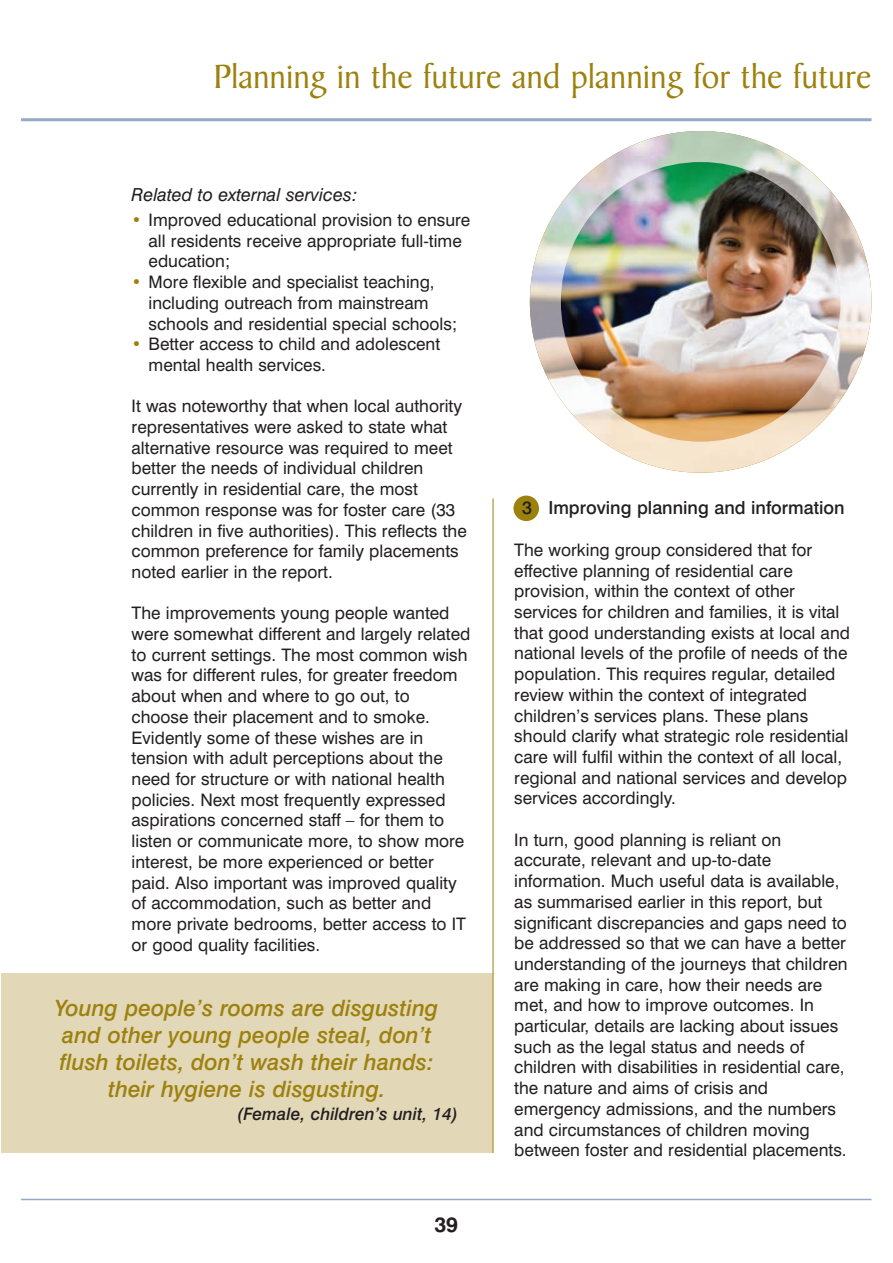
<style>
.page{position:relative;width:893px;height:1263px;background:#fff}
.page>*{position:absolute;margin:0;border:0;box-sizing:border-box;transform-origin:0 0}
.t1{font:36px "Baker Signet BT";color:#9d810d}
.t2{font:italic 500 22.5px/27px "Swiss 721 BT";color:#9d810d;text-align:center}
.t3{font:700 21px "Swiss 721 BT";color:#231f20}
.t4{font:500 18px "Swiss 721 BT";color:#231f20}
.t5{font:italic 18px "Swiss 721 BT";color:#231f20}
.t6{font:17.25px/20.7px "Swiss 721 BT";color:#231f20}
.t7{font:italic 500 17.25px "Swiss 721 BT";color:#231f20}
.s1{color:#9d810d}
</style>
<div class="page">
<div style="left:513px;top:496px;width:26px;height:25px;background:#9d810d;border-radius:50%"></div>
<div style="left:2px;top:973px;width:491px;height:180px;background:#e2d7b6"></div>
<hr style="left:21px;top:1199px;width:850px;height:1px;background:#94a8c9">
<hr style="left:21px;top:118px;width:850px;height:3px;background:#94a8c9">
<hr style="left:493px;top:498px;width:1px;height:655px;background:#9d810d">
<img style="left:530px;top:131px;width:341px;height:342px;border-radius:50%">
<img style="left:561px;top:162px;width:279px;height:280px;border-radius:50%">
<h1 class="t1" style="left:213px;top:62px;width:660px">Planning in the future and planning for the future</h1>
<p class="t5" style="left:132px;top:187px;width:227px">Related to external services:</p>
<p class="t6" style="left:149px;top:211px;width:323px;text-indent:-17px"><span class="s1">•</span> Improved educational provision to ensure all residents receive appropriate full-time education;</p>
<p class="t6" style="left:149px;top:273px;width:310px;text-indent:-17px"><span class="s1">•</span> More flexible and specialist teaching, including outreach from mainstream schools and residential special schools;</p>
<p class="t6" style="left:149px;top:335px;width:293px;text-indent:-17px"><span class="s1">•</span> Better access to child and adolescent mental health services.</p>
<p class="t6" style="left:132px;top:397px;width:337px">It was noteworthy that when local authority representatives were asked to state what alternative resource was required to meet better the needs of individual children currently in residential care, the most common response was for foster care (33 children in five authorities). This reflects the common preference for family placements noted earlier in the report.</p>
<p class="t6" style="left:132px;top:604px;width:340px">The improvements young people wanted were somewhat different and largely related to current settings. The most common wish was for different rules, for greater freedom about when and where to go out, to choose their placement and to smoke.<br>Evidently some of these wishes are in tension with adult perceptions about the need for structure or with national health policies. Next most frequently expressed aspirations concerned staff – for them to listen or communicate more, to show more interest, be more experienced or better paid. Also important was improved quality of accommodation, such as better and more private bedrooms, better access to IT or good quality facilities.</p>
<h2 class="t2" style="left:55px;top:996px;width:385px">Young people’s rooms are disgusting and other young people steal, don’t flush toilets, don’t wash their hands: their hygiene is disgusting.</h2>
<p class="t7" style="left:237px;top:1107px;width:222px">(Female, children’s unit, 14)</p>
<p class="t3" style="left:434px;top:1216px;width:25px">39</p>
<p class="t4" style="left:522px;top:501px;width:324px">3 Improving planning and information</p>
<p class="t6" style="left:514px;top:541px;width:337px">The working group considered that for effective planning of residential care provision, within the context of other services for children and families, it is vital that good understanding exists at local and national levels of the profile of needs of the population. This requires regular, detailed review within the context of integrated children’s services plans. These plans should clarify what strategic role residential care will fulfil within the context of all local, regional and national services and develop services accordingly.</p>
<p class="t6" style="left:514px;top:831px;width:335px">In turn, good planning is reliant on accurate, relevant and up-to-date information. Much useful data is available, as summarised earlier in this report, but significant discrepancies and gaps need to be addressed so that we can have a better understanding of the journeys that children are making in care, how their needs are met, and how to improve outcomes. In particular, details are lacking about issues such as the legal status and needs of children with disabilities in residential care, the nature and aims of crisis and emergency admissions, and the numbers and circumstances of children moving between foster and residential placements.</p>
</div>
